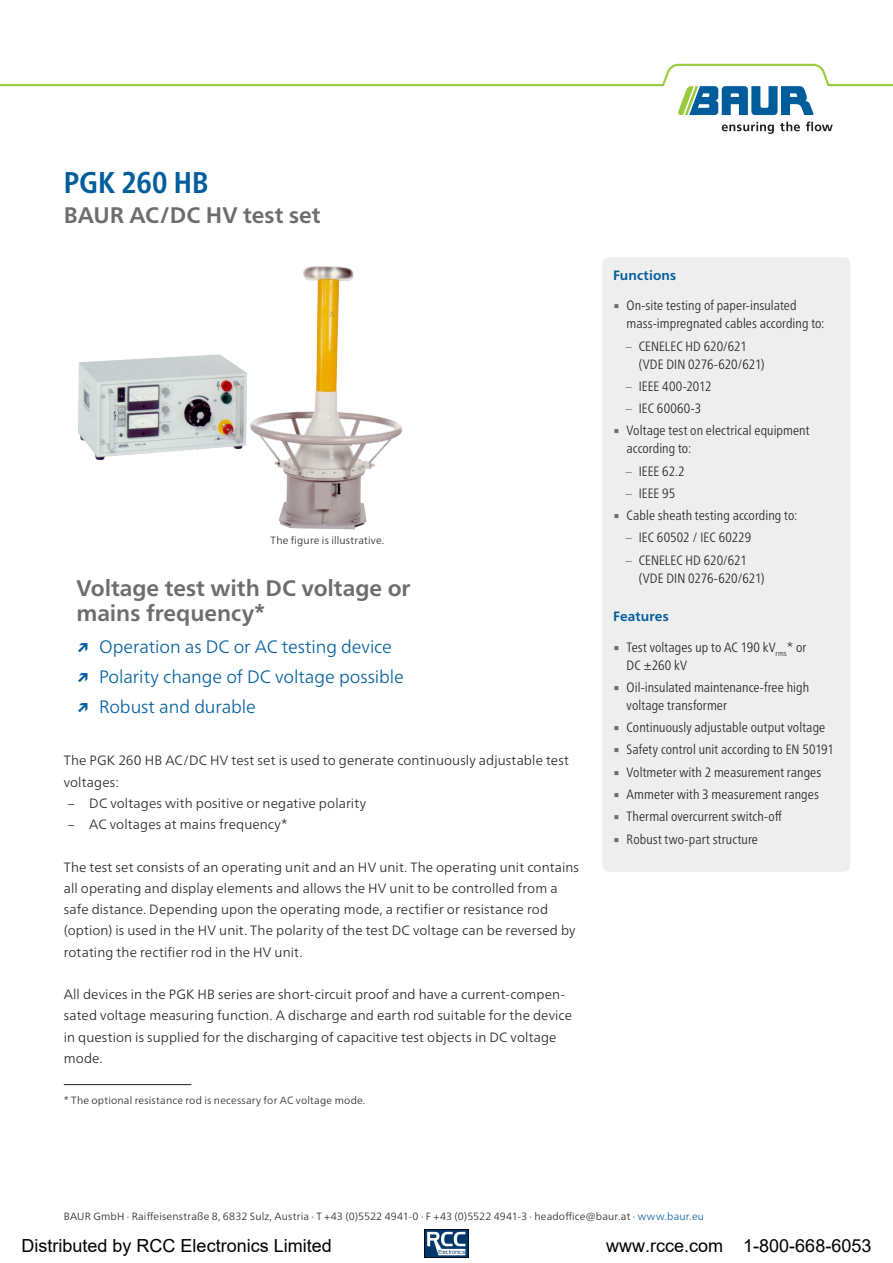
<style>
.page{position:relative;width:893px;height:1263px;background:#fff}
.page>*{position:absolute;margin:0;border:0;box-sizing:border-box;transform-origin:0 0}
.t1{font:700 condensed 30px "Frutiger Neue LTW1 G";color:#005d9c}
.t2{font:700 22.5px/25.5px "Frutiger Neue LTW1 G";color:#6c6d70}
.t3{font:300 18px/29.7px "Frutiger Neue LTW1 G";letter-spacing:-.005em;color:#005d9c}
.t4{font:18px "Arial";color:#000}
.t5{font:300 13.5px/21.3px "Frutiger Neue LTW1 G";letter-spacing:.01em;color:#231f20}
.t6{font:300 condensed 13.5px/18px "Frutiger Neue LTW1 G";letter-spacing:.005em;color:#231f20}
.t7{font:700 13.5px "Frutiger Neue LTW1 G";letter-spacing:.01em;color:#005d9c}
.t8{font:300 10.5px "Frutiger Neue LTW1 G";letter-spacing:.015em;color:#231f20}
.s1{font-weight:700}
.s2{font-stretch:condensed}
.s3{font-family:"Lucida Sans Unicode";font-weight:400;font-stretch:normal;color:#6c6d70}
.s4{color:#6c6d70}
.s5{color:#005d9c}
</style>
<div class="page">
<svg style="left:722px;top:122px;width:52px;height:12px"></svg>
<svg style="left:780px;top:122px;width:20px;height:9px"></svg>
<svg style="left:806px;top:122px;width:27px;height:9px"></svg>
<svg style="left:0;top:64px;width:893px;height:51px"></svg>
<img style="left:78px;top:266px;width:325px;height:264px">
<div style="left:602px;top:257px;width:248px;height:615px;background:#eeeeef;border-radius:6px"></div>
<hr style="left:64px;top:1084px;width:127px;height:1px;background:#231f20">
<img style="left:424px;top:1229px;width:45px;height:28px">
<h1 class="t1" style="left:64px;top:160px;width:146px">PGK 260 HB</h1>
<h2 class="t2" style="left:64px;top:201px;width:258px">BAUR AC/DC HV test set</h2>
<p class="t8" style="left:271px;top:533px;width:115px">The figure is illustrative.</p>
<h2 class="t2" style="left:77px;top:573px;width:335px">Voltage test with DC voltage or mains frequency*</h2>
<h3 class="t3" style="left:77px;top:630px;width:329px"><span class="s1">↗</span> Operation as DC or AC testing device <span class="s1">↗</span> Polarity change of DC voltage possible <span class="s1">↗</span> Robust and durable</h3>
<p class="t5" style="left:64px;top:749px;width:507px">The PGK 260 HB AC/DC HV test set is used to generate continuously adjustable test voltages:</p>
<p class="t5" style="left:68px;top:791px;width:300px"><span class="s2">–</span> DC voltages with positive or negative polarity</p>
<p class="t5" style="left:68px;top:813px;width:221px"><span class="s2">–</span> AC voltages at mains frequency*</p>
<p class="t5" style="left:64px;top:855px;width:517px">The test set consists of an operating unit and an HV unit. The operating unit contains all operating and display elements and allows the HV unit to be controlled from a safe distance. Depending upon the operating mode, a rectifier or resistance rod (option) is used in the HV unit. The polarity of the test DC voltage can be reversed by rotating the rectifier rod in the HV unit.</p>
<p class="t5" style="left:64px;top:983px;width:510px">All devices in the PGK HB series are short-circuit proof and have a current-compen&shy;sated voltage measuring function. A discharge and earth rod suitable for the device in question is supplied for the discharging of capacitive test objects in DC voltage mode.</p>
<p class="t8" style="left:64px;top:1092px;width:303px">* The optional resistance rod is necessary for AC voltage mode.</p>
<p class="t7" style="left:613px;top:265px;width:65px">Functions</p>
<p class="t6" style="left:627px;top:296px;width:199px;text-indent:-14px"><span class="s3">▪</span> On-site testing of paper-insulated mass-impregnated cables according to:</p>
<p class="t6" style="left:639px;top:336px;width:127px;text-indent:-13px"><span class="s4">–</span> CENELEC HD 620/621 (VDE DIN 0276-620/621)</p>
<p class="t6" style="left:626px;top:376px;width:87px"><span class="s4">–</span> IEEE 400-2012</p>
<p class="t6" style="left:626px;top:398px;width:77px"><span class="s4">–</span> IEC 60060-3</p>
<p class="t6" style="left:627px;top:421px;width:184px;text-indent:-14px"><span class="s3">▪</span> Voltage test on electrical equipment according to:</p>
<p class="t6" style="left:626px;top:461px;width:60px"><span class="s4">–</span> IEEE 62.2</p>
<p class="t6" style="left:626px;top:483px;width:51px"><span class="s4">–</span> IEEE 95</p>
<p class="t6" style="left:613px;top:505px;width:186px"><span class="s3">▪</span> Cable sheath testing according to:</p>
<p class="t6" style="left:626px;top:528px;width:127px"><span class="s4">–</span> IEC 60502 / IEC 60229</p>
<p class="t6" style="left:639px;top:550px;width:127px;text-indent:-13px"><span class="s4">–</span> CENELEC HD 620/621 (VDE DIN 0276-620/621)</p>
<p class="t7" style="left:613px;top:606px;width:57px">Features</p>
<p class="t6" style="left:627px;top:637px;width:181px;text-indent:-14px"><span class="s3">▪</span> Test voltages up to AC 190 kV<sub>rms</sub>* or<br>DC ±260 kV</p>
<p class="t6" style="left:627px;top:677px;width:184px;text-indent:-14px"><span class="s3">▪</span> Oil-insulated maintenance-free high voltage transformer</p>
<p class="t6" style="left:613px;top:717px;width:214px"><span class="s3">▪</span> Continuously adjustable output voltage</p>
<p class="t6" style="left:613px;top:740px;width:222px"><span class="s3">▪</span> Safety control unit according to EN 50191</p>
<p class="t6" style="left:613px;top:762px;width:210px"><span class="s3">▪</span> Voltmeter with 2 measurement ranges</p>
<p class="t6" style="left:613px;top:784px;width:207px"><span class="s3">▪</span> Ammeter with 3 measurement ranges</p>
<p class="t6" style="left:613px;top:806px;width:170px"><span class="s3">▪</span> Thermal overcurrent switch-off</p>
<p class="t6" style="left:613px;top:829px;width:146px"><span class="s3">▪</span> Robust two-part structure</p>
<p class="t8" style="left:64px;top:1208px;width:642px">BAUR GmbH · Raiffeisenstraße 8, 6832 Sulz, Austria · T +43 (0)5522 4941-0 · F +43 (0)5522 4941-3 · headoffice@baur.at · <span class="s5">www.baur.eu</span></p>
<h3 class="t4" style="left:22px;top:1233px;width:312px">Distributed by RCC Electronics Limited</h3>
<h3 class="t4" style="left:606px;top:1233px;width:267px">www.rcce.com 1-800-668-6053</h3>
</div>
